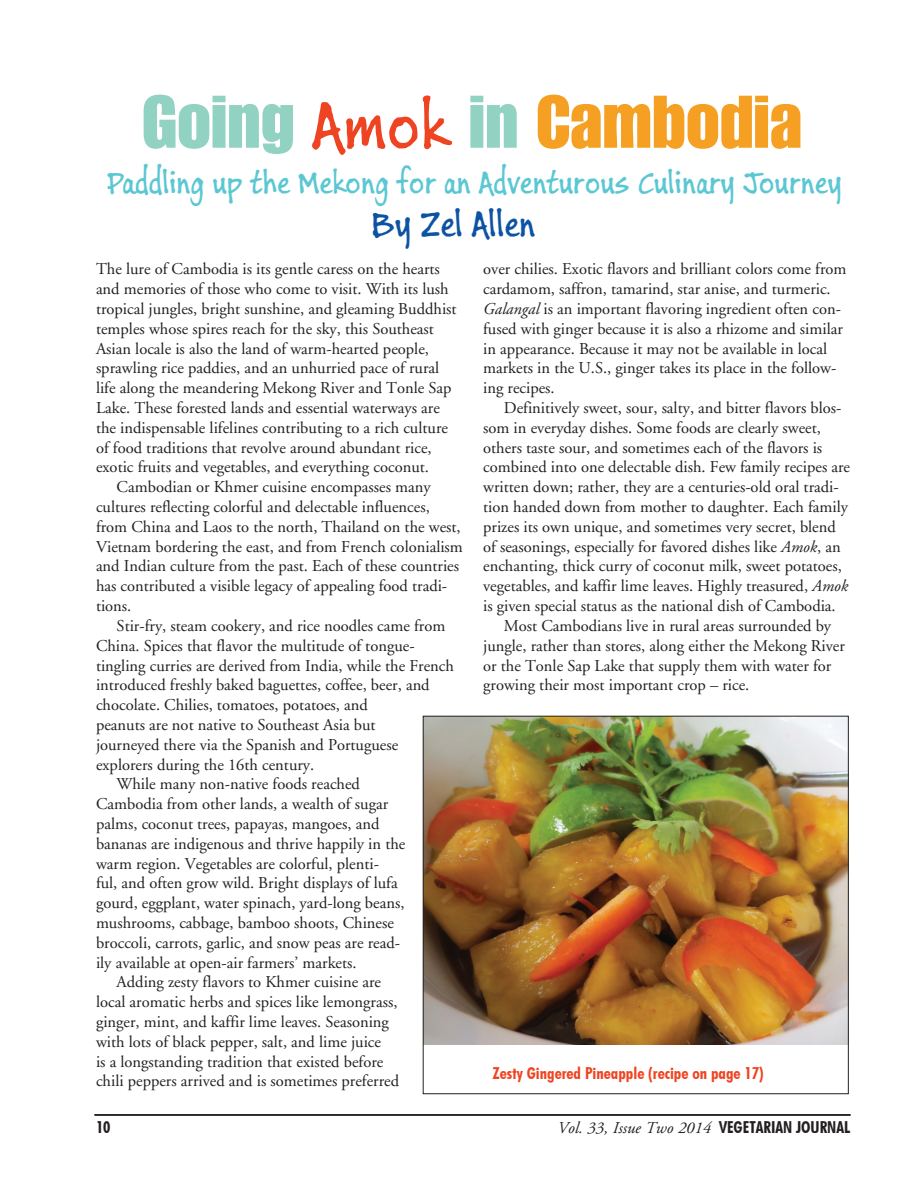
<style>
.page{position:relative;width:918px;height:1202px;background:#fff}
.page>*{position:absolute;margin:0;border:0;box-sizing:border-box;transform-origin:0 0}
.t1{font:72.9px "GENUINE";color:#f5a022}
.t2{font:39.45px "Buxton Sketch";color:#0d53a3}
.t3{font:34.2px "Buxton Sketch";color:#5ac7d3}
.t4{font:16.5px/19.8px "Adobe Garamond";color:#231f20}
.t5{font:16.5px "Futuri Condensed Bold SWFTE";color:#ef4422}
.t6{font:italic 16.5px "Adobe Garamond";color:#231f20}
.t7{font:16.5px "Futuri Condensed Bold SWFTE";color:#231f20}
.s1{color:#92d2c2}
.s2{font-family:"Buxton Sketch";color:#ef4422}
.s3{font-style:italic}
.s4{font-family:"Futuri Condensed Bold SWFTE";font-style:normal}
</style>
<div class="page">
<hr style="left:94px;top:1114px;width:756px;height:1px;background:#231f20">
<img style="left:425px;top:718px;width:422px;height:326px">
<h1 class="t1" style="left:142px;top:79px;width:662px"><span class="s1">Going</span> <span class="s2">Amok</span> <span class="s1">in</span> Cambodia</h1>
<h3 class="t3" style="left:107px;top:159px;width:736px">Paddling up the Mekong for an Adventurous Culinary Journey</h3>
<h2 class="t2" style="left:371px;top:197px;width:166px">By Zel Allen</h2>
<p class="t4" style="left:96px;top:260px;width:345px">The lure of Cambodia is its gentle caress on the hearts</p>
<p class="t4" style="left:96px;top:279px;width:354px">and memories of those who come to visit. With its lush</p>
<p class="t4" style="left:96px;top:299px;width:362px">tropical jungles, bright sunshine, and gleaming Buddhist</p>
<p class="t4" style="left:96px;top:319px;width:340px">temples whose spires reach for the sky, this Southeast</p>
<p class="t4" style="left:96px;top:339px;width:335px">Asian locale is also the land of warm-hearted people,</p>
<p class="t4" style="left:96px;top:359px;width:345px">sprawling rice paddies, and an unhurried pace of rural</p>
<p class="t4" style="left:96px;top:378px;width:357px">life along the meandering Mekong River and Tonle Sap</p>
<p class="t4" style="left:96px;top:398px;width:345px">Lake. These forested lands and essential waterways are</p>
<p class="t4" style="left:96px;top:418px;width:354px">the indispensable lifelines contributing to a rich culture</p>
<p class="t4" style="left:96px;top:438px;width:337px">of food traditions that revolve around abundant rice,</p>
<p class="t4" style="left:96px;top:458px;width:335px">exotic fruits and vegetables, and everything coconut.</p>
<p class="t4" style="left:117px;top:477px;width:316px">Cambodian or Khmer cuisine encompasses many</p>
<p class="t4" style="left:96px;top:497px;width:335px">cultures reflecting colorful and delectable influences,</p>
<p class="t4" style="left:96px;top:517px;width:366px">from China and Laos to the north, Thailand on the west,</p>
<p class="t4" style="left:96px;top:537px;width:368px">Vietnam bordering the east, and from French colonialism</p>
<p class="t4" style="left:96px;top:557px;width:365px">and Indian culture from the past. Each of these countries</p>
<p class="t4" style="left:96px;top:576px;width:353px">has contributed a visible legacy of appealing food tradi-</p>
<p class="t4" style="left:96px;top:596px;width:37px">tions.</p>
<p class="t4" style="left:117px;top:616px;width:330px">Stir-fry, steam cookery, and rice noodles came from</p>
<p class="t4" style="left:96px;top:636px;width:320px">China. Spices that flavor the multitude of tongue-</p>
<p class="t4" style="left:96px;top:656px;width:360px">tingling curries are derived from India, while the French</p>
<p class="t4" style="left:96px;top:675px;width:335px">introduced freshly baked baguettes, coffee, beer, and</p>
<p class="t4" style="left:96px;top:695px;width:273px">chocolate. Chilies, tomatoes, potatoes, and</p>
<p class="t4" style="left:96px;top:715px;width:281px">peanuts are not native to Southeast Asia but</p>
<p class="t4" style="left:96px;top:735px;width:304px">journeyed there via the Spanish and Portuguese</p>
<p class="t4" style="left:96px;top:755px;width:220px">explorers during the 16th century.</p>
<p class="t4" style="left:117px;top:774px;width:245px">While many non-native foods reached</p>
<p class="t4" style="left:96px;top:794px;width:294px">Cambodia from other lands, a wealth of sugar</p>
<p class="t4" style="left:96px;top:814px;width:285px">palms, coconut trees, papayas, mangoes, and</p>
<p class="t4" style="left:96px;top:834px;width:311px">bananas are indigenous and thrive happily in the</p>
<p class="t4" style="left:96px;top:854px;width:285px">warm region. Vegetables are colorful, plenti-</p>
<p class="t4" style="left:96px;top:873px;width:303px">ful, and often grow wild. Bright displays of lufa</p>
<p class="t4" style="left:96px;top:893px;width:310px">gourd, eggplant, water spinach, yard-long beans,</p>
<p class="t4" style="left:96px;top:913px;width:300px">mushrooms, cabbage, bamboo shoots, Chinese</p>
<p class="t4" style="left:96px;top:933px;width:306px">broccoli, carrots, garlic, and snow peas are read-</p>
<p class="t4" style="left:96px;top:953px;width:262px">ily available at open-air farmers’ markets.</p>
<p class="t4" style="left:117px;top:972px;width:266px">Adding zesty flavors to Khmer cuisine are</p>
<p class="t4" style="left:96px;top:992px;width:303px">local aromatic herbs and spices like lemongrass,</p>
<p class="t4" style="left:96px;top:1012px;width:294px">ginger, mint, and kaffir lime leaves. Seasoning</p>
<p class="t4" style="left:96px;top:1032px;width:287px">with lots of black pepper, salt, and lime juice</p>
<p class="t4" style="left:96px;top:1052px;width:289px">is a longstanding tradition that existed before</p>
<p class="t4" style="left:96px;top:1071px;width:305px">chili peppers arrived and is sometimes preferred</p>
<p class="t4" style="left:483px;top:260px;width:365px">over chilies. Exotic flavors and brilliant colors come from cardamom, saffron, tamarind, star anise, and turmeric.<br><span class="s3">Galangal</span> is an important flavoring ingredient often con&shy;fused with ginger because it is also a rhizome and similar in appearance. Because it may not be available in local markets in the U.S., ginger takes its place in the follow&shy;ing recipes.</p>
<p class="t4" style="left:504px;top:398px;width:339px">Definitively sweet, sour, salty, and bitter flavors blos-</p>
<p class="t4" style="left:483px;top:418px;width:339px">som in everyday dishes. Some foods are clearly sweet,</p>
<p class="t4" style="left:483px;top:438px;width:341px">others taste sour, and sometimes each of the flavors is</p>
<p class="t4" style="left:483px;top:458px;width:368px">combined into one delectable dish. Few family recipes are</p>
<p class="t4" style="left:483px;top:477px;width:357px">written down; rather, they are a centuries-old oral tradi-</p>
<p class="t4" style="left:483px;top:497px;width:366px">tion handed down from mother to daughter. Each family</p>
<p class="t4" style="left:483px;top:517px;width:354px">prizes its own unique, and sometimes very secret, blend</p>
<p class="t4" style="left:483px;top:537px;width:359px">of seasonings, especially for favored dishes like <span class="s3">Amok</span>, an</p>
<p class="t4" style="left:483px;top:557px;width:360px">enchanting, thick curry of coconut milk, sweet potatoes,</p>
<p class="t4" style="left:483px;top:576px;width:367px">vegetables, and kaffir lime leaves. Highly treasured, <span class="s3">Amok</span></p>
<p class="t4" style="left:483px;top:596px;width:354px">is given special status as the national dish of Cambodia.</p>
<p class="t4" style="left:504px;top:616px;width:329px">Most Cambodians live in rural areas surrounded by</p>
<p class="t4" style="left:483px;top:636px;width:363px">jungle, rather than stores, along either the Mekong River</p>
<p class="t4" style="left:483px;top:656px;width:350px">or the Tonle Sap Lake that supply them with water for</p>
<p class="t4" style="left:483px;top:675px;width:268px">growing their most important crop – rice.</p>
<p class="t5" style="left:493px;top:1061px;width:272px">Zesty Gingered Pineapple (recipe on page 17)</p>
<p class="t7" style="left:96px;top:1116px;width:16px">10</p>
<p class="t6" style="left:558px;top:1119px;width:294px">Vol. 33, Issue Two 2014 <span class="s4">VEGETARIAN JOURNAL</span></p>
</div>
